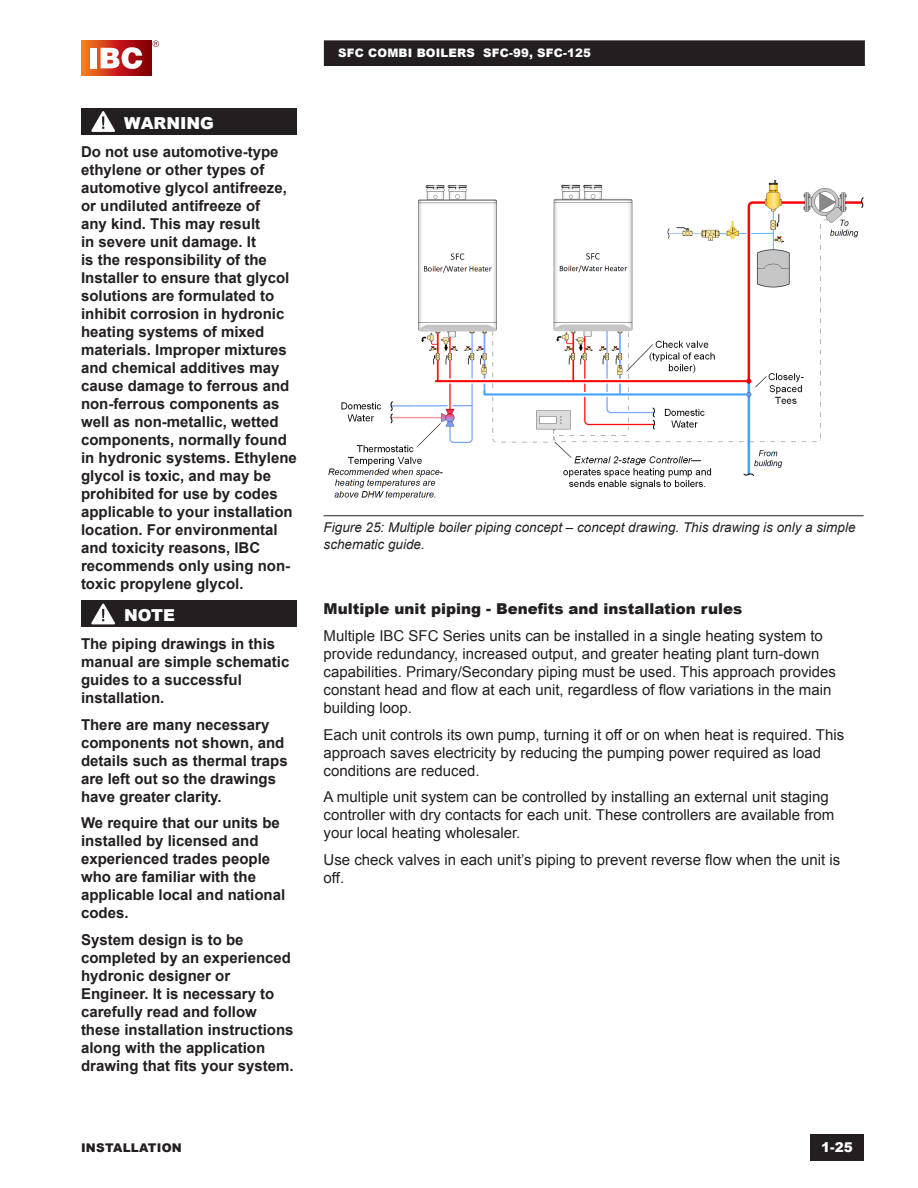
<style>
.page{position:relative;width:918px;height:1188px;background:#fff}
.page>*{position:absolute;margin:0;border:0;box-sizing:border-box;transform-origin:0 0}
.BODY_TEXT{font:900 16.5px "Arial";color:#fff}
.BODY_TEXT-2{font:700 15px/18px "Arial";color:#231f20}
.BODY_TEXT-3{font:15px/18px "Arial";color:#231f20}
.BODY_TEXT-4{font:900 15px "Arial";color:#231f20}
.IMAGE_CAPTION{font:italic 13.5px/16.5px "Arial";color:#231f20}
.t1{font:900 13.5px "Arial";color:#fff}
.t2{font:900 12px "Arial";letter-spacing:.02em;color:#231f20}
.t3{font:900 11.7px "Arial";letter-spacing:.015em;color:#fff}
</style>
<div class="page">
<div style="left:810px;top:1134px;width:54px;height:27px;background:#231f20"></div>
<svg style="left:81px;top:41px;width:70px;height:35px"></svg>
<div style="left:90px;top:48px;width:6px;height:20px;background:#fff"></div>
<svg style="left:101px;top:47px;width:41px;height:22px"></svg>
<svg style="left:153px;top:41px;width:6px;height:6px"></svg>
<div style="left:324px;top:41px;width:540px;height:24px;background:#231f20"></div>
<div style="left:324px;top:40px;width:541px;height:26px;border:1px solid #231f20"></div>
<img style="left:328px;top:180px;width:536px;height:320px">
<hr style="left:324px;top:516px;width:540px;height:1px;background:#231f20">
<div style="left:81px;top:108px;width:216px;height:27px;background:#231f20"></div>
<svg style="left:91px;top:111px;width:24px;height:21px"></svg>
<div style="left:81px;top:600px;width:216px;height:27px;background:#231f20"></div>
<svg style="left:91px;top:604px;width:24px;height:20px"></svg>
<p class="BODY_TEXT" style="left:124px;top:111px;width:91px">WARNING</p>
<p class="BODY_TEXT-2" style="left:81px;top:143px;width:217px">Do not use automotive-type ethylene or other types of automotive glycol antifreeze, or undiluted antifreeze of<br>any kind. This may result<br>in severe unit damage. It<br>is the responsibility of the<br>Installer to ensure that glycol solutions are formulated to inhibit corrosion in hydronic heating systems of mixed materials. Improper mixtures and chemical additives may cause damage to ferrous and non-ferrous components as well as non-metallic, wetted components, normally found in hydronic systems. Ethylene glycol is toxic, and may be prohibited for use by codes applicable to your installation location. For environmental and toxicity reasons, IBC recommends only using non&shy;toxic propylene glycol.</p>
<p class="BODY_TEXT" style="left:124px;top:604px;width:52px">NOTE</p>
<p class="BODY_TEXT-2" style="left:81px;top:635px;width:210px">The piping drawings in this manual are simple schematic guides to a successful installation.</p>
<p class="BODY_TEXT-2" style="left:81px;top:716px;width:208px">There are many necessary components not shown, and details such as thermal traps are left out so the drawings have greater clarity.</p>
<p class="BODY_TEXT-2" style="left:81px;top:815px;width:206px">We require that our units be installed by licensed and experienced trades people who are familiar with the applicable local and national codes.</p>
<p class="BODY_TEXT-2" style="left:81px;top:931px;width:214px">System design is to be completed by an experienced hydronic designer or<br>Engineer. It is necessary to carefully read and follow these installation instructions along with the application drawing that fits your system.</p>
<p class="t3" style="left:338px;top:45px;width:254px">SFC COMBI BOILERS SFC-99, SFC-125</p>
<p class="IMAGE_CAPTION" style="left:324px;top:519px;width:533px">Figure 25: Multiple boiler piping concept – concept drawing. This drawing is only a simple schematic guide.</p>
<p class="BODY_TEXT-4" style="left:324px;top:598px;width:420px">Multiple unit piping - Benefits and installation rules</p>
<p class="BODY_TEXT-3" style="left:324px;top:627px;width:514px">Multiple IBC SFC Series units can be installed in a single heating system to provide redundancy, increased output, and greater heating plant turn-down capabilities. Primary/Secondary piping must be used. This approach provides constant head and flow at each unit, regardless of flow variations in the main building loop.</p>
<p class="BODY_TEXT-3" style="left:324px;top:725px;width:522px">Each unit controls its own pump, turning it off or on when heat is required. This approach saves electricity by reducing the pumping power required as load conditions are reduced.</p>
<p class="BODY_TEXT-3" style="left:324px;top:788px;width:512px">A multiple unit system can be controlled by installing an external unit staging controller with dry contacts for each unit. These controllers are available from your local heating wholesaler.</p>
<p class="BODY_TEXT-3" style="left:324px;top:851px;width:518px">Use check valves in each unit’s piping to prevent reverse flow when the unit is off.</p>
<p class="t2" style="left:81px;top:1139px;width:102px">INSTALLATION</p>
<p class="t1" style="left:821px;top:1138px;width:33px">1-25</p>
</div>
